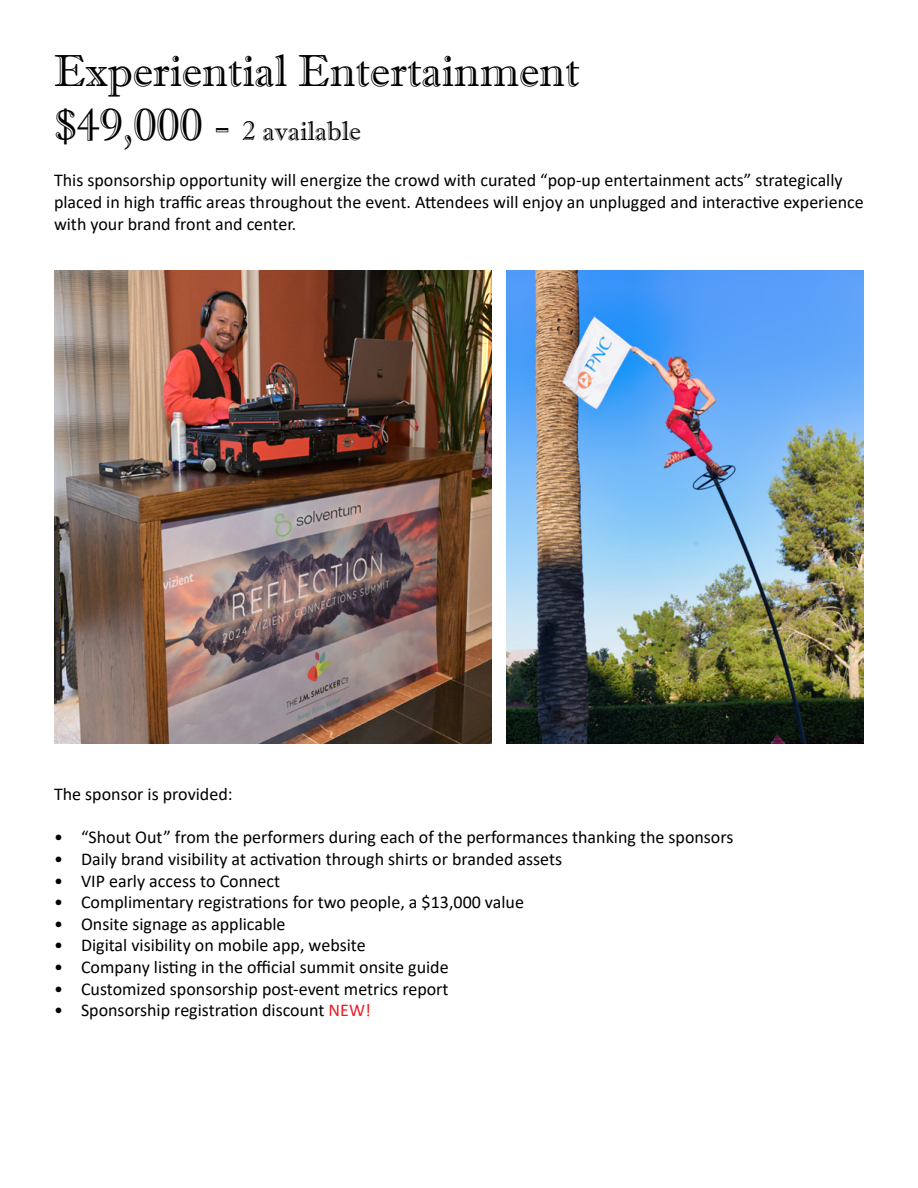
<style>
.page{position:relative;width:918px;height:1188px;background:#fff}
.page>*{position:absolute;margin:0;border:0;box-sizing:border-box;transform-origin:0 0}
.t1{font:45px "Imprint MT Shadow";color:#000}
.t2{font:27px "Imprint MT Shadow";color:#000}
.t3{font:18px/21.6px "Calibri";color:#000}
.s1{font-size:45px}
.s2{color:#ea1d25}
</style>
<div class="page">
<img style="left:506px;top:270px;width:358px;height:473px">
<img style="left:54px;top:270px;width:437px;height:473px">
<h1 class="t1" style="left:54px;top:44px;width:527px">Experiential Entertainment</h1>
<h2 class="t2" style="left:54px;top:114px;width:309px"><span class="s1">$49,000 -</span> 2 available</h2>
<p class="t3" style="left:54px;top:169px;width:811px">This sponsorship opportunity will energize the crowd with curated “pop-up entertainment acts” strategically placed in high traffic areas throughout the event. Attendees will enjoy an unplugged and interactive experience with your brand front and center.</p>
<p class="t3" style="left:54px;top:783px;width:180px">The sponsor is provided:</p>
<p class="t3" style="left:54px;top:826px;width:681px">• “Shout Out” from the performers during each of the performances thanking the sponsors</p>
<p class="t3" style="left:54px;top:848px;width:510px">• Daily brand visibility at activation through shirts or branded assets</p>
<p class="t3" style="left:54px;top:869px;width:228px">• VIP early access to Connect</p>
<p class="t3" style="left:54px;top:891px;width:472px">• Complimentary registrations for two people, a $13,000 value</p>
<p class="t3" style="left:54px;top:912px;width:233px">• Onsite signage as applicable</p>
<p class="t3" style="left:54px;top:934px;width:313px">• Digital visibility on mobile app, website</p>
<p class="t3" style="left:54px;top:956px;width:396px">• Company listing in the official summit onsite guide</p>
<p class="t3" style="left:54px;top:977px;width:396px">• Customized sponsorship post-event metrics report</p>
<p class="t3" style="left:54px;top:999px;width:318px">• Sponsorship registration discount <span class="s2">NEW!</span></p>
</div>
